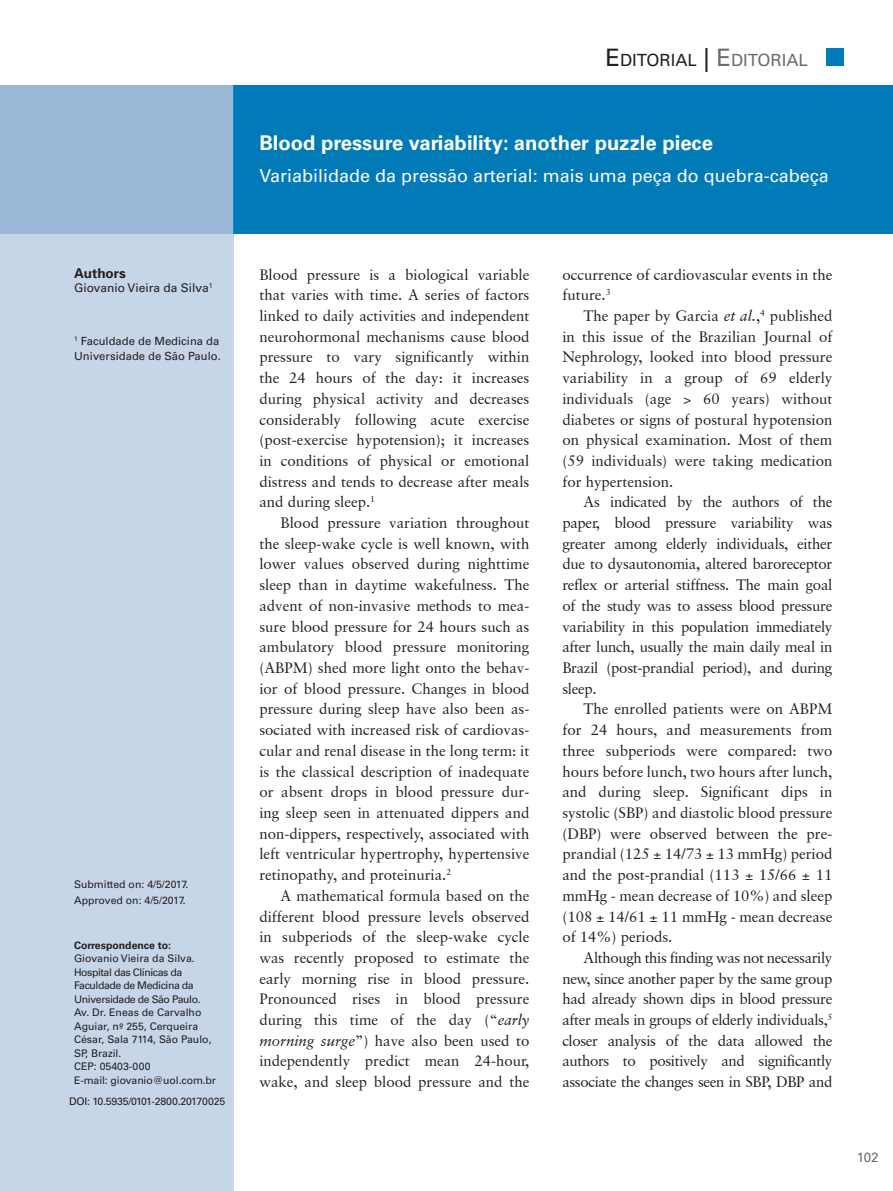
<style>
.page{position:relative;width:893px;height:1191px;background:#fff}
.page>*{position:absolute;margin:0;border:0;box-sizing:border-box;transform-origin:0 0}
.Título_Português{font:700 20.25px "Univers LT Std";color:#fff}
.Title_Inglês{font:18px "Univers LT Std";color:#fbfdfe}
.t1{font:16.8px "Univers LT Std";color:#231f20}
.Texto{font:15px/20.7px "Garamond Retrospective S Si";color:#231f20;text-align:justify}
.Texto_-_1º_paragráfo{font:15px/20.7px "Garamond Retrospective S Si";color:#231f20;text-align:justify}
.Tópico__Autores{font:13.5px "Univers 65 Bold";color:#231f20}
.t2{font:13.5px "Univers LT Std";color:#6c6d70}
.Nome_dos_autores{font:12px "Univers LT Std";color:#231f20}
.Afiliações{font:11.25px/15px "Univers LT Std";color:#231f20}
.Autor_correspondente{font:10.5px/13.5px "Univers LT Std";letter-spacing:-.01em;color:#231f20}
.Autor_correspondente-2{font:10.5px/13.5px "Univers LT Std";letter-spacing:-.04em;color:#231f20}
.Data_de_subs_aprova{font:10.5px "Univers LT Std";color:#231f20}
.Correspondência_para{font:700 10.5px "Univers LT Std";color:#231f20}
.s1{font-family:"Calibri"}
.s2{font-size:24px}
.s3{font-size:24px;color:#6c6d70}
.s4{color:#6c6d70}
.s5{font-style:italic}
</style>
<div class="page">
<div style="left:0;top:234px;width:234px;height:957px;background:#c7d5e9"></div>
<div style="left:234px;top:85px;width:659px;height:149px;background:#017bb7"></div>
<div style="left:0;top:85px;width:234px;height:149px;background:#9bb8d9"></div>
<div style="left:826px;top:49px;width:17px;height:17px;background:#017bb7"></div>
<p class="Tópico__Autores" style="left:74px;top:265px;width:53px">Authors</p>
<p class="Nome_dos_autores" style="left:74px;top:281px;width:140px">Giovanio Vieira da Silva<sup>1</sup></p>
<p class="Afiliações" style="left:74px;top:334px;width:148px"><sup>1</sup> Faculdade de Medicina da<br>Universidade de São Paulo.</p>
<p class="Data_de_subs_aprova" style="left:74px;top:878px;width:116px">Submitted on: 4/5/2017.</p>
<p class="Data_de_subs_aprova" style="left:74px;top:893px;width:113px">Approved on: 4/5/2017.</p>
<p class="Correspondência_para" style="left:74px;top:939px;width:99px">Correspondence to:</p>
<p class="Autor_correspondente" style="left:74px;top:952px;width:122px">Giovanio Vieira da Silva.</p>
<p class="Autor_correspondente-2" style="left:74px;top:965px;width:128px">Hospital das Clínicas da<br>Faculdade de Medicina da<br>Universidade de São Paulo.</p>
<p class="Autor_correspondente" style="left:74px;top:1006px;width:139px">Av. Dr. Eneas de Carvalho<br>Aguiar, n<span class="s1">º</span> 255, Cerqueira<br>César, Sala 7114, São Paulo,<br>SP, Brazil.</p>
<p class="Autor_correspondente" style="left:74px;top:1060px;width:78px">CEP: 05403-000</p>
<p class="Autor_correspondente" style="left:74px;top:1073px;width:143px">E-mail: giovanio@uol.com.br</p>
<p class="Autor_correspondente" style="left:69px;top:1094px;width:158px">DOI: 10.5935/0101-2800.20170025</p>
<p class="t1" style="left:605px;top:50px;width:204px"><span class="s2">E</span>DITORIAL <span class="s2">|</span> <span class="s3">E</span><span class="s4">DITORIAL</span></p>
<p class="Título_Português" style="left:259px;top:131px;width:455px">Blood pressure variability: another puzzle piece</p>
<p class="Title_Inglês" style="left:259px;top:165px;width:571px">Variabilidade da pressão arterial: mais uma peça do quebra-cabeça</p>
<p class="Texto_-_1º_paragráfo" style="left:259px;top:264px;width:272px">Blood pressure is a biological variable that varies with time. A series of factors linked to daily activities and independent neurohormonal mechanisms cause blood pressure to vary significantly within the 24 hours of the day: it increases during physical activity and decreases considerably following acute exercise (post-exercise hypotension); it increases in conditions of physical or emotional distress and tends to decrease after meals and during sleep.<sup>1</sup></p>
<p class="Texto" style="left:259px;top:512px;width:272px;text-indent:21px">Blood pressure variation throughout the sleep-wake cycle is well known, with lower values observed during nighttime sleep than in daytime wakefulness. The advent of non-invasive methods to mea&shy;sure blood pressure for 24 hours such as ambulatory blood pressure monitoring (ABPM) shed more light onto the behav&shy;ior of blood pressure. Changes in blood pressure during sleep have also been as&shy;sociated with increased risk of cardiovas&shy;cular and renal disease in the long term: it is the classical description of inadequate or absent drops in blood pressure dur&shy;ing sleep seen in attenuated dippers and non-dippers, respectively, associated with left ventricular hypertrophy, hypertensive retinopathy, and proteinuria.<sup>2</sup></p>
<p class="Texto" style="left:259px;top:885px;width:272px;text-indent:21px">A mathematical formula based on the different blood pressure levels observed in subperiods of the sleep-wake cycle was recently proposed to estimate the early morning rise in blood pressure.<br>Pronounced rises in blood pressure during this time of the day (“<span class="s5">early morning surge</span>”) have also been used to independently predict mean 24-hour, wake, and sleep blood pressure and the</p>
<p class="Texto" style="left:562px;top:264px;width:272px">occurrence of cardiovascular events in the future.<sup>3</sup></p>
<p class="Texto" style="left:562px;top:305px;width:272px;text-indent:21px">The paper by Garcia <span class="s5">et al.</span>,<sup>4</sup> published in this issue of the Brazilian Journal of Nephrology, looked into blood pressure variability in a group of 69 elderly individuals (age &gt; 60 years) without diabetes or signs of postural hypotension on physical examination. Most of them (59 individuals) were taking medication for hypertension.</p>
<p class="Texto" style="left:562px;top:491px;width:272px;text-indent:21px">As indicated by the authors of the paper, blood pressure variability was greater among elderly individuals, either due to dysautonomia, altered baroreceptor reflex or arterial stiffness. The main goal of the study was to assess blood pressure variability in this population immediately after lunch, usually the main daily meal in Brazil (post-prandial period), and during sleep.</p>
<p class="Texto" style="left:562px;top:698px;width:272px;text-indent:21px">The enrolled patients were on ABPM for 24 hours, and measurements from three subperiods were compared: two hours before lunch, two hours after lunch, and during sleep. Significant dips in systolic (SBP) and diastolic blood pressure (DBP) were observed between the pre&shy;prandial (125 ± 14/73 ± 13 mmHg) period and the post-prandial (113 ± 15/66 ± 11 mmHg - mean decrease of 10%) and sleep (108 ± 14/61 ± 11 mmHg - mean decrease of 14%) periods.</p>
<p class="Texto" style="left:562px;top:947px;width:272px;text-indent:21px">Although this finding was not necessarily new, since another paper by the same group had already shown dips in blood pressure after meals in groups of elderly individuals,<sup>5 </sup>closer analysis of the data allowed the authors to positively and significantly associate the changes seen in SBP, DBP and</p>
<p class="t2" style="left:857px;top:1149px;width:23px">102</p>
</div>
